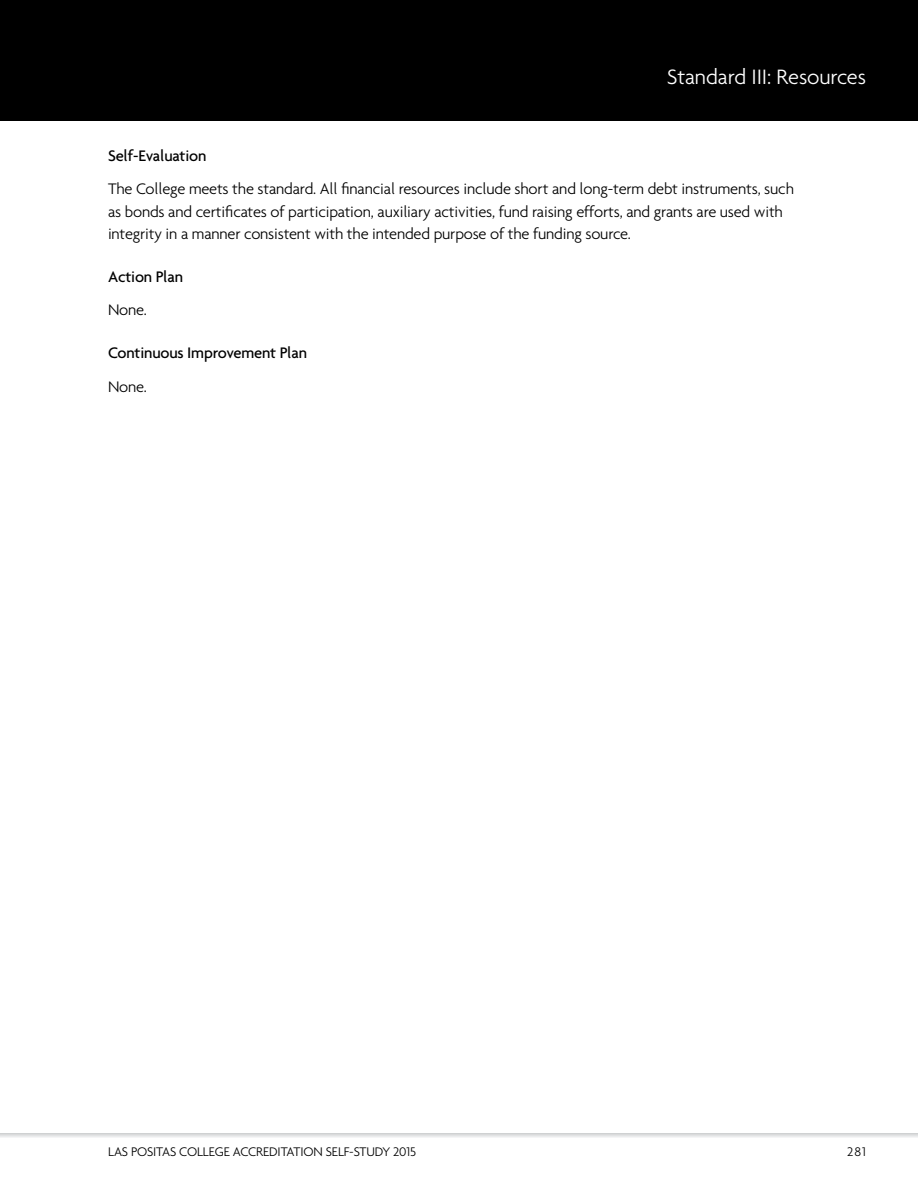
<style>
.page{position:relative;width:918px;height:1188px;background:#fff}
.page>*{position:absolute;margin:0;border:0;box-sizing:border-box;transform-origin:0 0}
.t1{font:300 22.5px "Agenda";letter-spacing:-.005em;color:#fff}
.t2{font:300 16.5px/22.5px "Agenda";letter-spacing:-.01em;color:#000}
.t3{font:500 16.5px "Agenda";letter-spacing:-.01em;color:#000}
.t4{font:300 13.5px "Agenda";letter-spacing:-.01em;color:#000}
</style>
<div class="page">
<div style="left:0;top:0;width:918px;height:122px;background:#000"></div>
<svg style="left:0;top:1133px;width:918px;height:4px;background:#dddedf"></svg>
<h1 class="t1" style="left:667px;top:63px;width:201px">Standard III: Resources</h1>
<p class="t3" style="left:108px;top:146px;width:100px">Self-Evaluation</p>
<p class="t2" style="left:108px;top:178px;width:688px">The College meets the standard. All financial resources include short and long-term debt instruments, such as bonds and certificates of participation, auxiliary activities, fund raising efforts, and grants are used with integrity in a manner consistent with the intended purpose of the funding source.</p>
<p class="t3" style="left:108px;top:267px;width:77px">Action Plan</p>
<p class="t2" style="left:108px;top:299px;width:41px">None.</p>
<p class="t3" style="left:108px;top:343px;width:201px">Continuous Improvement Plan</p>
<p class="t2" style="left:108px;top:375px;width:41px">None.</p>
<p class="t4" style="left:108px;top:1144px;width:310px">LAS POSITAS COLLEGE ACCREDITATION SELF-STUDY 2015</p>
<p class="t4" style="left:847px;top:1144px;width:20px">281</p>
</div>
